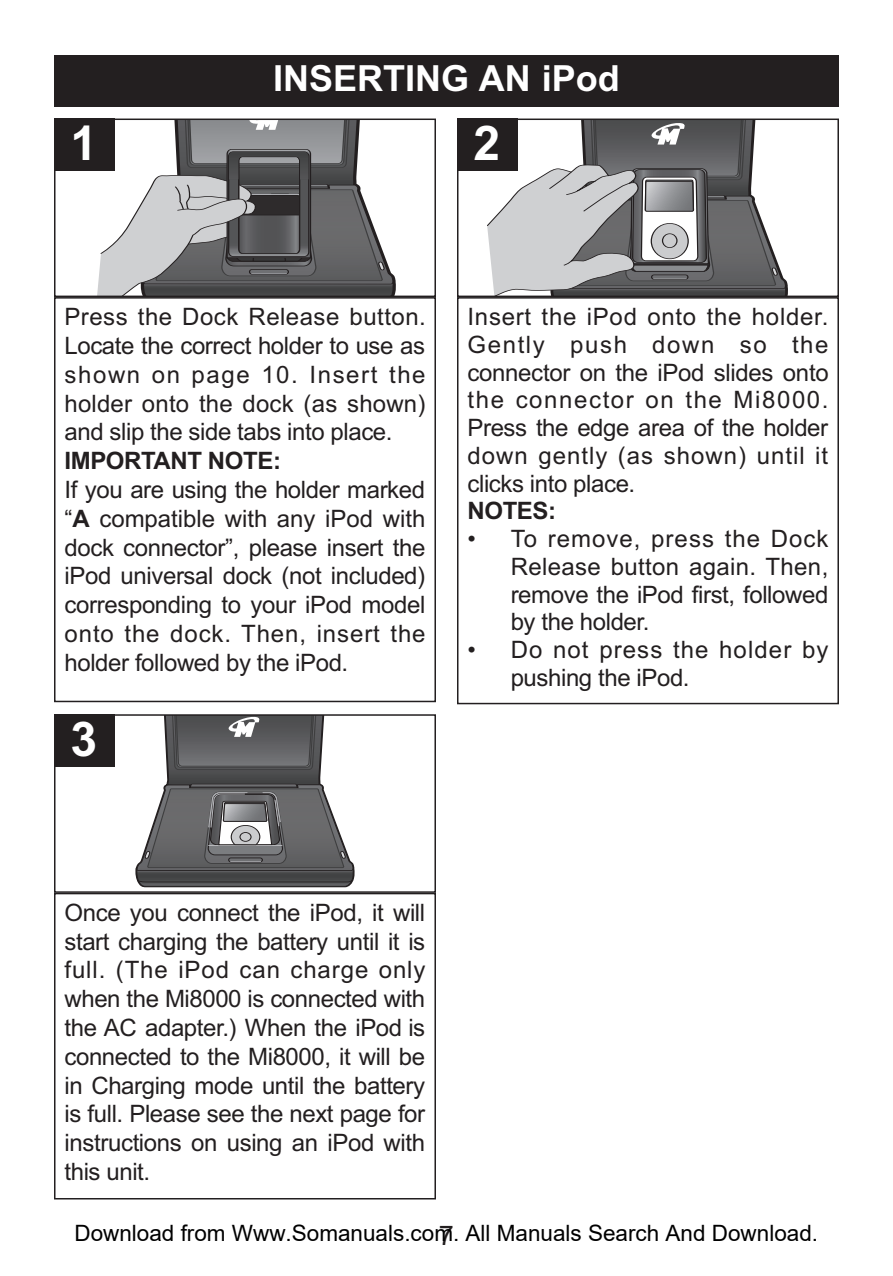
<style>
.page{position:relative;width:893px;height:1276px;background:#fff}
.page>*{position:absolute;margin:0;border:0;box-sizing:border-box;transform-origin:0 0}
.t1{font:700 48px "Arial";color:#fff}
.t2{font:700 36px "Arial";color:#fff}
.t3{font:27px "Arial";color:#231f20}
.t4{font:24px/28.8px "Arial";letter-spacing:-.015em;color:#231f20;text-align:justify}
.t5{font:24px/27.6px "Arial";letter-spacing:.045em;color:#231f20}
.t6{font:700 24px "Arial";letter-spacing:-.015em;color:#231f20}
.t7{font:22.5px "Arial";color:#000}
.s1{font-weight:700}
</style>
<div class="page">
<div style="left:54px;top:55px;width:785px;height:52px;background:#231f20"></div>
<div style="left:54px;top:297px;width:382px;height:405px;border:2px solid #231f20"></div>
<svg style="left:97px;top:121px;width:298px;height:173px"></svg>
<div style="left:54px;top:118px;width:382px;height:179px;border:2px solid #231f20"></div>
<div style="left:54px;top:118px;width:60px;height:53px;background:#231f20"></div>
<div style="left:54px;top:893px;width:382px;height:306px;border:2px solid #231f20"></div>
<svg style="left:136px;top:717px;width:218px;height:170px"></svg>
<div style="left:54px;top:714px;width:382px;height:179px;border:2px solid #231f20"></div>
<div style="left:54px;top:714px;width:60px;height:53px;background:#231f20"></div>
<div style="left:457px;top:297px;width:382px;height:407px;border:2px solid #231f20"></div>
<svg style="left:487px;top:121px;width:300px;height:173px"></svg>
<div style="left:457px;top:118px;width:382px;height:179px;border:2px solid #231f20"></div>
<div style="left:457px;top:118px;width:60px;height:53px;background:#231f20"></div>
<h1 class="t1" style="left:71px;top:116px;width:28px">1</h1>
<h2 class="t2" style="left:273px;top:57px;width:348px">INSERTING AN iPod</h2>
<h1 class="t1" style="left:474px;top:116px;width:28px">2</h1>
<p class="t4" style="left:64px;top:302px;width:363px">Press the Dock Release button.<br>Locate the correct holder to use as shown on page 10. Insert the holder onto the dock (as shown) and slip the side tabs into place.</p>
<p class="t6" style="left:64px;top:447px;width:218px">IMPORTANT NOTE:</p>
<p class="t4" style="left:64px;top:475px;width:363px">If you are using the holder marked “<span class="s1">A</span> compatible with any iPod with dock connector”, please insert the iPod universal dock (not included) corresponding to your iPod model onto the dock. Then, insert the holder followed by the iPod.</p>
<h1 class="t1" style="left:71px;top:711px;width:28px">3</h1>
<p class="t4" style="left:467px;top:303px;width:363px;line-height:27.6px">Insert the iPod onto the holder.<br>Gently push down so the connector on the iPod slides onto the connector on the Mi8000.<br>Press the edge area of the holder down gently (as shown) until it clicks into place.</p>
<p class="t6" style="left:467px;top:497px;width:90px">NOTES:</p>
<p class="t4" style="left:511px;top:525px;width:319px;line-height:27.6px;text-indent:-43px">• To remove, press the Dock Release button again. Then, remove the iPod first, followed by the holder.</p>
<p class="t5" style="left:511px;top:636px;width:319px;text-indent:-43px">• Do not press the holder by pushing the iPod.</p>
<p class="t4" style="left:64px;top:898px;width:362px">Once you connect the iPod, it will start charging the battery until it is full. (The iPod can charge only when the Mi8000 is connected with the AC adapter.) When the iPod is connected to the Mi8000, it will be in Charging mode until the battery is full. Please see the next page for instructions on using an iPod with this unit.</p>
<p class="t7" style="left:74px;top:1220px;width:745px">Download from Www.Somanuals.com. All Manuals Search And Download.</p>
<p class="t3" style="left:439px;top:1219px;width:17px">7</p>
</div>
